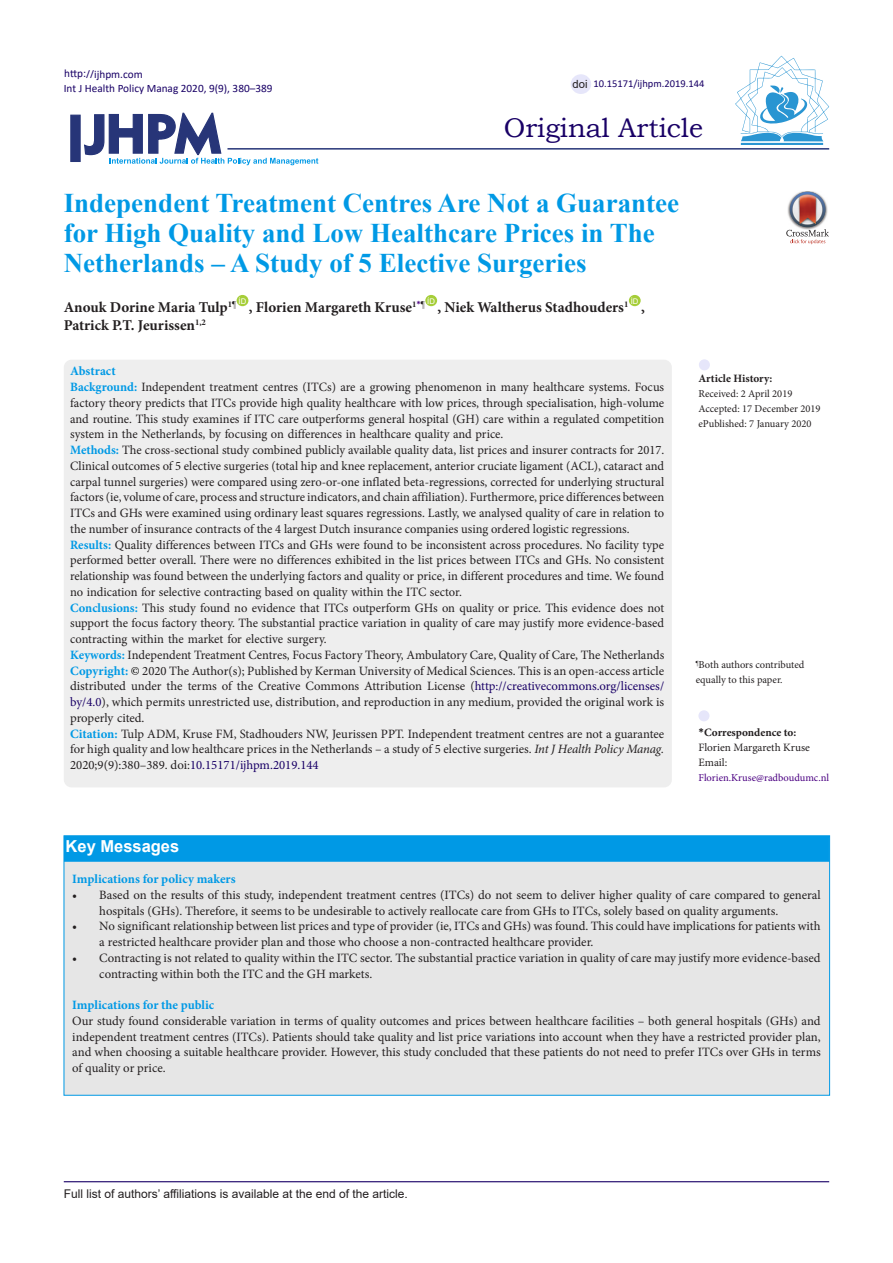
<style>
.page{position:relative;width:893px;height:1263px;background:#fff}
.page>*{position:absolute;margin:0;border:0;box-sizing:border-box;transform-origin:0 0}
.Default{font:700 27px/30px "Times New Roman";color:#0099e5}
.t1{font:27px "Bookman Old Style";color:#190066}
.t2{font:700 16.5px "Arial";color:#fff}
.Default-2{font:700 15px "Minion Pro";color:#231f20}
.Default-3{font:12.75px/15.8px "Minion Pro";color:#231f20;text-align:justify}
.Default-4{font:700 12.75px "Minion Pro";color:#0099e5}
.t3{font:12px "Arial";color:#231f20}
.t4{font:11.25px "Calibri";color:#190066}
.t5{font:700 11.25px "Minion Pro";color:#231f20}
.t6{font:11.25px "Minion Pro";color:#231f20}
.t7{font:11.25px "Arial";color:#231f20}
.t8{font:10.5px/15px "Minion Pro";color:#231f20}
.t9{font:10.5px "Minion Pro";color:#4b0082}
.t10{font:10.5px "Calibri";color:#190066}
.t11{font:7.8px "Arial";color:#fff}
.s1{font-weight:700;color:#0099e5}
.s2{color:#000}
.s3{color:#190066}
.s4{font-style:italic}
.s5{font-family:"Calibri"}
</style>
<div class="page">
<svg style="left:84px;top:112px;width:234px;height:53px"></svg>
<div style="left:70px;top:115px;width:11px;height:47px;background:#273578;border:1px solid #273578"></div>
<div style="left:237px;top:295px;width:11px;height:11px;background:#a6ce39;border-radius:50%"></div>
<div style="left:425px;top:295px;width:12px;height:11px;background:#a6ce39;border-radius:50%"></div>
<div style="left:629px;top:295px;width:12px;height:11px;background:#a6ce39;border-radius:50%"></div>
<hr style="left:227px;top:148px;width:602px;height:2px;background:#273578">
<div style="left:64px;top:360px;width:608px;height:427px;background:#eee;border-radius:8px"></div>
<div style="left:698px;top:710px;width:11px;height:11px;background:#e6e6fa;border-radius:50%"></div>
<div style="left:699px;top:359px;width:11px;height:11px;background:#e6e6fa;border-radius:50%"></div>
<hr style="left:64px;top:1181px;width:765px;height:1px;background:#190066">
<hr style="left:741px;top:143px;width:82px;height:2px;background:#2995d2">
<svg style="left:735px;top:56px;width:94px;height:85px"></svg>
<div style="left:571px;top:74px;width:20px;height:20px;background:#e6e6fa;border-radius:50%"></div>
<img style="left:801px;top:191px;width:13px;height:1px">
<svg style="left:786px;top:192px;width:43px;height:52px"></svg>
<div style="left:64px;top:836px;width:766px;height:259px;background:#e6e6e6"></div>
<div style="left:64px;top:836px;width:766px;height:26px;background:#0099e5;border:2px solid #0099e5"></div>
<p class="t4" style="left:64px;top:66px;width:80px">http://ijhpm.com</p>
<p class="t4" style="left:64px;top:81px;width:210px">Int J Health Policy Manag 2020, 9(9), 380–389</p>
<p class="t7" style="left:573px;top:76px;width:17px">doi</p>
<p class="t10" style="left:593px;top:76px;width:112px">10.15171/ijhpm.2019.144</p>
<p class="t1" style="left:504px;top:110px;width:201px">Original Article</p>
<p class="Default" style="left:64px;top:188px;width:617px">Independent Treatment Centres Are Not a Guarantee for High Quality and Low Healthcare Prices in The<br>Netherlands – A Study of 5 Elective Surgeries</p>
<p class="Default-2" style="left:64px;top:296px;width:174px">Anouk Dorine Maria Tulp<sup>1</sup><sup>¶</sup></p>
<p class="t11" style="left:239px;top:296px;width:9px">ID</p>
<p class="Default-2" style="left:249px;top:296px;width:178px">, Florien Margareth Kruse<sup>1</sup><sup>*</sup><sup>¶</sup></p>
<p class="t11" style="left:427px;top:296px;width:9px">ID</p>
<p class="t11" style="left:631px;top:296px;width:9px">ID</p>
<p class="Default-2" style="left:437px;top:296px;width:192px">, Niek Waltherus Stadhouders<sup>1</sup></p>
<p class="Default-2" style="left:641px;top:296px;width:5px">,</p>
<p class="Default-2" style="left:64px;top:314px;width:144px">Patrick P.T. Jeurissen<sup>1,2</sup></p>
<p class="Default-4" style="left:70px;top:362px;width:47px">Abstract</p>
<p class="Default-3" style="left:70px;top:379px;width:596px"><span class="s1">Background:</span> Independent treatment centres (ITCs) are a growing phenomenon in many healthcare systems. Focus factory theory predicts that ITCs provide high quality healthcare with low prices, through specialisation, high-volume and routine. This study examines if ITC care outperforms general hospital (GH) care within a regulated competition system in the Netherlands, by focusing on differences in healthcare quality and price.</p>
<p class="Default-3" style="left:70px;top:442px;width:596px"><span class="s1">Methods:</span> The cross-sectional study combined publicly available quality data, list prices and insurer contracts for 2017.<br>Clinical outcomes of 5 elective surgeries (total hip and knee replacement, anterior cruciate ligament (ACL), cataract and carpal tunnel surgeries) were compared using zero-or-one inflated beta-regressions, corrected for underlying structural factors (ie, volume of care, process and structure indicators, and chain affiliation). Furthermore, price differences between ITCs and GHs were examined using ordinary least squares regressions. Lastly, we analysed quality of care in relation to the number of insurance contracts of the 4 largest Dutch insurance companies using ordered logistic regressions.</p>
<p class="Default-3" style="left:70px;top:537px;width:596px"><span class="s1">Results:</span> Quality differences between ITCs and GHs were found to be inconsistent across procedures. No facility type performed better overall. There were no differences exhibited in the list prices between ITCs and GHs. No consistent relationship was found between the underlying factors and quality or price, in different procedures and time. We found no indication for selective contracting based on quality within the ITC sector.</p>
<p class="Default-3" style="left:70px;top:600px;width:595px"><span class="s1">Conclusions:</span> This study found no evidence that ITCs outperform GHs on quality or price. This evidence does not support the focus factory theory. The substantial practice variation in quality of care may justify more evidence-based contracting within the market for elective surgery.</p>
<p class="Default-3" style="left:70px;top:647px;width:596px"><span class="s1">Keywords:</span> Independent Treatment Centres, Focus Factory Theory, Ambulatory Care, Quality of Care, The Netherlands</p>
<p class="Default-3" style="left:70px;top:663px;width:596px"><span class="s1">Copyright:</span> <span class="s2">©</span> 2020 The Author(s); Published by Kerman University of Medical Sciences. This is an open-access article distributed under the terms of the Creative Commons Attribution License (<span class="s3">http://creativecommons.org/licenses/ by/4.0</span>), which permits unrestricted use, distribution, and reproduction in any medium, provided the original work is properly cited.</p>
<p class="Default-3" style="left:70px;top:726px;width:596px"><span class="s1">Citation:</span> Tulp ADM, Kruse FM, Stadhouders NW, Jeurissen PPT. Independent treatment centres are not a guarantee for high quality and low healthcare prices in the Netherlands – a study of 5 elective surgeries. <span class="s4">Int J Health Policy Manag.<br></span>2020;9(9):380–389. doi:<span class="s3">10.15171/ijhpm.2019.144</span></p>
<p class="t5" style="left:698px;top:725px;width:99px"><span class="s5">*</span>Correspondence to:</p>
<p class="t5" style="left:698px;top:371px;width:76px">Article History:</p>
<p class="t8" style="left:698px;top:387px;width:95px">Received: 2 April 2019</p>
<p class="t8" style="left:698px;top:402px;width:124px">Accepted: 17 December 2019</p>
<p class="t8" style="left:698px;top:417px;width:115px">ePublished: 7 January 2020</p>
<p class="t8" style="left:696px;top:658px;width:110px"><sup>¶</sup>Both authors contributed equally to this paper.</p>
<p class="t6" style="left:698px;top:740px;width:113px">Florien Margareth Kruse</p>
<p class="t6" style="left:698px;top:755px;width:30px">Email:</p>
<p class="t9" style="left:698px;top:771px;width:132px">Florien.Kruse@radboudumc.nl</p>
<p class="t2" style="left:66px;top:835px;width:115px">Key Messages</p>
<p class="Default-4" style="left:72px;top:870px;width:165px">Implications for policy makers</p>
<p class="Default-3" style="left:99px;top:887px;width:723px;text-indent:-27px">• Based on the results of this study, independent treatment centres (ITCs) do not seem to deliver higher quality of care compared to general hospitals (GHs). Therefore, it seems to be undesirable to actively reallocate care from GHs to ITCs, solely based on quality arguments.</p>
<p class="Default-3" style="left:99px;top:918px;width:723px;text-indent:-27px">• No significant relationship between list prices and type of provider (ie, ITCs and GHs) was found. This could have implications for patients with a restricted healthcare provider plan and those who choose a non-contracted healthcare provider.</p>
<p class="Default-3" style="left:99px;top:950px;width:723px;text-indent:-27px">• Contracting is not related to quality within the ITC sector. The substantial practice variation in quality of care may justify more evidence-based contracting within both the ITC and the GH markets.</p>
<p class="Default-4" style="left:72px;top:996px;width:144px">Implications for the public</p>
<p class="Default-3" style="left:72px;top:1013px;width:750px">Our study found considerable variation in terms of quality outcomes and prices between healthcare facilities – both general hospitals (GHs) and independent treatment centres (ITCs). Patients should take quality and list price variations into account when they have a restricted provider plan, and when choosing a suitable healthcare provider. However, this study concluded that these patients do not need to prefer ITCs over GHs in terms of quality or price.</p>
<p class="t3" style="left:64px;top:1185px;width:346px">Full list of authors’ affiliations is available at the end of the article.</p>
</div>
